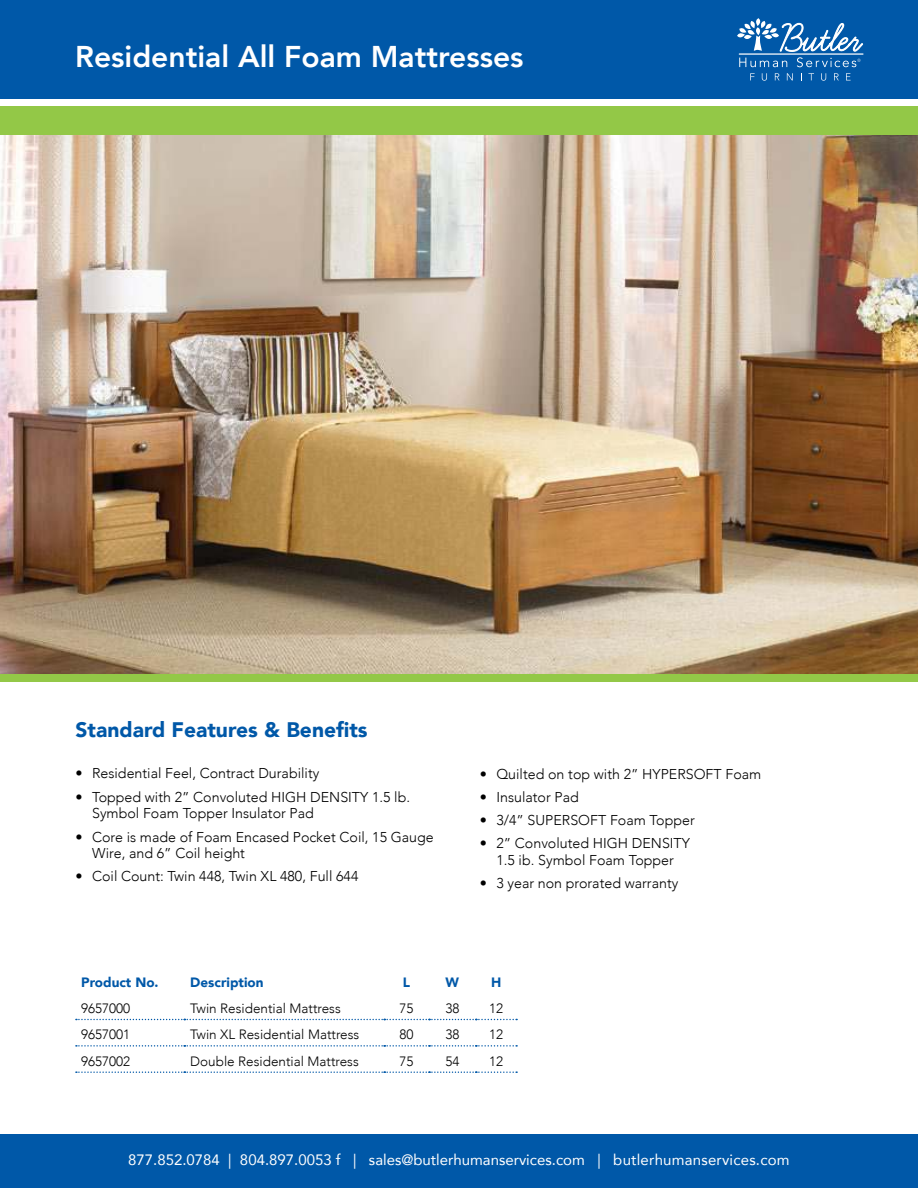
<style>
.page{position:relative;width:918px;height:1188px;background:#fff}
.page>*{position:absolute;margin:0;border:0;box-sizing:border-box;transform-origin:0 0}
.t1{font:800 30px "Avenir";color:#fff}
.t2{font:900 21px "Avenir";color:#0058a8}
.t3{font:15px "Avenir";color:#fff}
.t4{font:300 14.25px/16.5px "Avenir";color:#000}
.t5{font:300 13.5px "Avenir";color:#000}
.t6{font:900 13.5px "Avenir";color:#0058a8}
</style>
<div class="page">
<div style="left:0;top:0;width:918px;height:98px;background:#0058a8"></div>
<div style="left:0;top:1134px;width:918px;height:54px;background:#0058a8"></div>
<div style="left:0;top:106px;width:918px;height:30px;background:#93c847"></div>
<svg style="left:750px;top:73px;width:5px;height:7px"></svg>
<svg style="left:762px;top:73px;width:5px;height:8px"></svg>
<svg style="left:775px;top:73px;width:5px;height:7px"></svg>
<svg style="left:787px;top:73px;width:6px;height:7px"></svg>
<svg style="left:808px;top:73px;width:6px;height:7px"></svg>
<svg style="left:821px;top:73px;width:5px;height:8px"></svg>
<svg style="left:834px;top:73px;width:5px;height:7px"></svg>
<svg style="left:846px;top:73px;width:5px;height:7px"></svg>
<svg style="left:737px;top:18px;width:126px;height:49px"></svg>
<img style="left:0;top:136px;width:918px;height:538px">
<svg style="left:76px;top:1019px;width:441px;height:1px"></svg>
<svg style="left:76px;top:1045px;width:441px;height:2px"></svg>
<svg style="left:76px;top:1071px;width:441px;height:2px"></svg>
<div style="left:0;top:674px;width:918px;height:8px;background:#93c847"></div>
<h1 class="t1" style="left:75px;top:39px;width:450px">Residential All Foam Mattresses</h1>
<h2 class="t2" style="left:76px;top:711px;width:294px">Standard Features &amp; Benefits</h2>
<p class="t4" style="left:76px;top:766px;width:245px">• Residential Feel, Contract Durability</p>
<p class="t4" style="left:92px;top:790px;width:320px;text-indent:-17px">• Topped with 2” Convoluted HIGH DENSITY 1.5 lb.<br>Symbol Foam Topper Insulator Pad</p>
<p class="t4" style="left:92px;top:829px;width:343px;text-indent:-17px">• Core is made of Foam Encased Pocket Coil, 15 Gauge<br>Wire, and 6” Coil height</p>
<p class="t4" style="left:76px;top:869px;width:284px">• Coil Count: Twin 448, Twin XL 480, Full 644</p>
<p class="t4" style="left:480px;top:766px;width:283px">• Quilted on top with 2” HYPERSOFT Foam</p>
<p class="t4" style="left:480px;top:790px;width:100px">• Insulator Pad</p>
<p class="t4" style="left:480px;top:813px;width:216px">• 3/4” SUPERSOFT Foam Topper</p>
<p class="t4" style="left:480px;top:836px;width:212px;text-align:center">• 2” Convoluted HIGH DENSITY<br>1.5 ib. Symbol Foam Topper</p>
<p class="t4" style="left:480px;top:876px;width:200px">• 3 year non prorated warranty</p>
<p class="t6" style="left:81px;top:977px;width:79px">Product No.</p>
<p class="t6" style="left:190px;top:977px;width:75px">Description</p>
<p class="t6" style="left:403px;top:977px;width:9px">L</p>
<p class="t6" style="left:446px;top:977px;width:15px">W</p>
<p class="t6" style="left:491px;top:977px;width:12px">H</p>
<p class="t5" style="left:81px;top:1003px;width:51px">9657000</p>
<p class="t5" style="left:190px;top:1003px;width:152px">Twin Residential Mattress</p>
<p class="t5" style="left:400px;top:1003px;width:16px">75</p>
<p class="t5" style="left:445px;top:1003px;width:16px">38</p>
<p class="t5" style="left:489px;top:1003px;width:16px">12</p>
<p class="t5" style="left:81px;top:1029px;width:51px">9657001</p>
<p class="t5" style="left:190px;top:1029px;width:171px">Twin XL Residential Mattress</p>
<p class="t5" style="left:400px;top:1029px;width:16px">80</p>
<p class="t5" style="left:445px;top:1029px;width:16px">38</p>
<p class="t5" style="left:489px;top:1029px;width:16px">12</p>
<p class="t5" style="left:81px;top:1055px;width:51px">9657002</p>
<p class="t5" style="left:190px;top:1055px;width:170px">Double Residential Mattress</p>
<p class="t5" style="left:400px;top:1055px;width:16px">75</p>
<p class="t5" style="left:445px;top:1055px;width:16px">54</p>
<p class="t5" style="left:489px;top:1055px;width:16px">12</p>
<p class="t3" style="left:128px;top:1154px;width:663px">877.852.0784 | 804.897.0053 f | sales@butlerhumanservices.com | butlerhumanservices.com</p>
</div>
